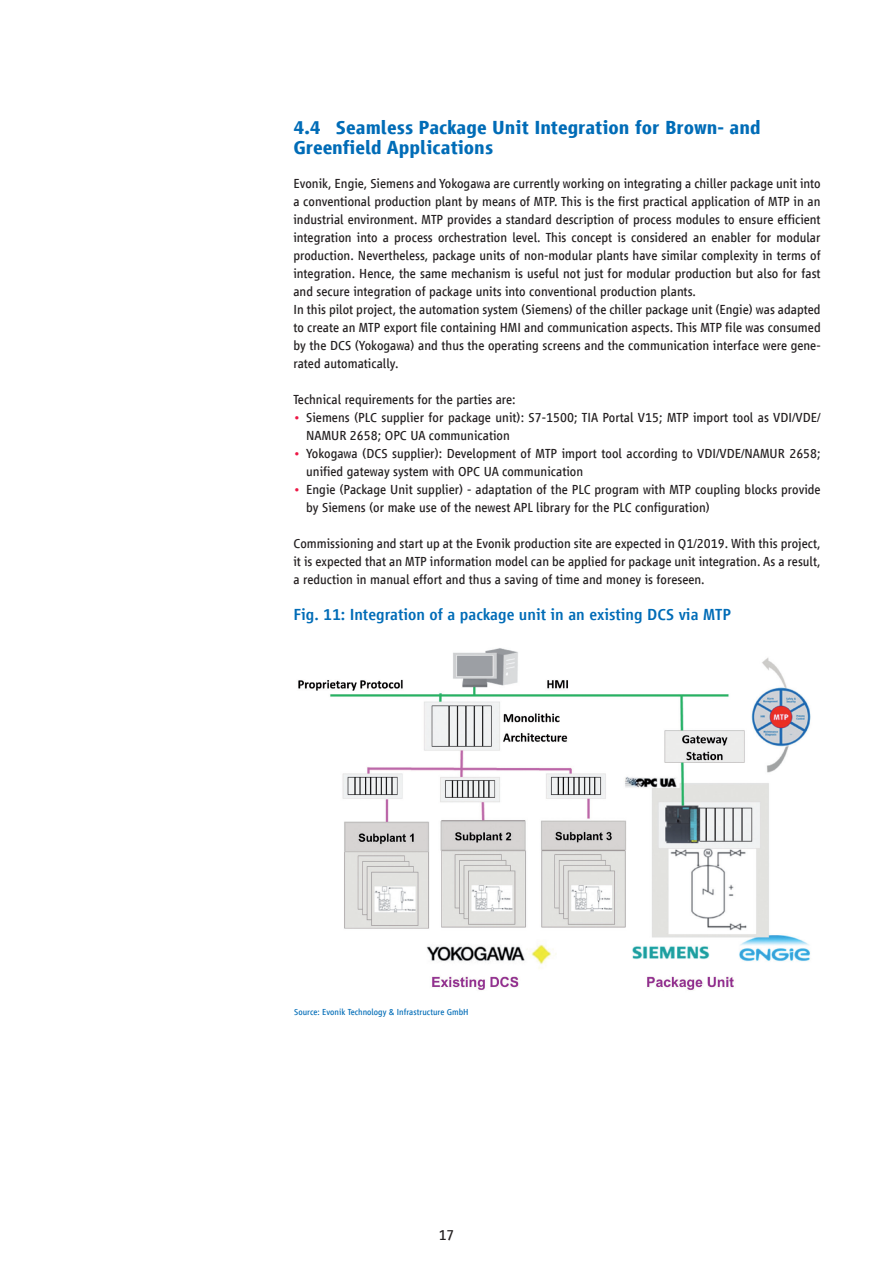
<style>
.page{position:relative;width:893px;height:1263px;background:#fff}
.page>*{position:absolute;margin:0;border:0;box-sizing:border-box;transform-origin:0 0}
.t1{font:700 19.5px/19.5px "Vialog LT Com";color:#006cb7}
.t2{font:500 16.5px "Vialog LT Com";color:#006cb7}
.t3{font:15px "Vialog LT Com";color:#231f20}
.t4{font:13.5px/18px "Vialog LT Com";color:#231f20}
.t5{font:9px "Vialog LT Com";color:#006cb7}
.s1{color:#ed1845}
</style>
<div class="page">
<img style="left:298px;top:648px;width:513px;height:343px">
<h1 class="t1" style="left:293px;top:118px;width:469px">4.4 Seamless Package Unit Integration for Brown- and<br>Greenfield Applications</h1>
<p class="t4" style="left:293px;top:175px;width:529px">Evonik, Engie, Siemens and Yokogawa are currently working on integrating a chiller package unit into a conventional production plant by means of MTP. This is the first practical application of MTP in an industrial environment. MTP provides a standard description of process modules to ensure efficient integration into a process orchestration level. This concept is considered an enabler for modular production. Nevertheless, package units of non-modular plants have similar complexity in terms of integration. Hence, the same mechanism is useful not just for modular production but also for fast and secure integration of package units into conventional production plants.<br>In this pilot project, the automation system (Siemens) of the chiller package unit (Engie) was adapted to create an MTP export file containing HMI and communication aspects. This MTP file was consumed by the DCS (Yokogawa) and thus the operating screens and the communication interface were gene&shy;rated automatically.</p>
<p class="t4" style="left:293px;top:391px;width:224px">Technical requirements for the parties are:</p>
<p class="t4" style="left:306px;top:409px;width:516px;text-indent:-13px"><span class="s1">•</span> Siemens (PLC supplier for package unit): S7-1500; TIA Portal V15; MTP import tool as VDI/VDE/<br>NAMUR 2658; OPC UA communication</p>
<p class="t4" style="left:306px;top:445px;width:516px;text-indent:-13px"><span class="s1">•</span> Yokogawa (DCS supplier): Development of MTP import tool according to VDI/VDE/NAMUR 2658; unified gateway system with OPC UA communication</p>
<p class="t4" style="left:306px;top:481px;width:516px;text-indent:-13px"><span class="s1">•</span> Engie (Package Unit supplier) - adaptation of the PLC program with MTP coupling blocks provide by Siemens (or make use of the newest APL library for the PLC configuration)</p>
<p class="t4" style="left:293px;top:535px;width:529px;text-align:justify">Commissioning and start up at the Evonik production site are expected in Q1/2019. With this project, it is expected that an MTP information model can be applied for package unit integration. As a result, a reduction in manual effort and thus a saving of time and money is foreseen.</p>
<p class="t2" style="left:293px;top:605px;width:439px">Fig. 11: Integration of a package unit in an existing DCS via MTP</p>
<p class="t5" style="left:294px;top:1007px;width:176px">Source: Evonik Technology &amp; Infrastructure GmbH</p>
<p class="t3" style="left:439px;top:1226px;width:17px">17</p>
</div>
